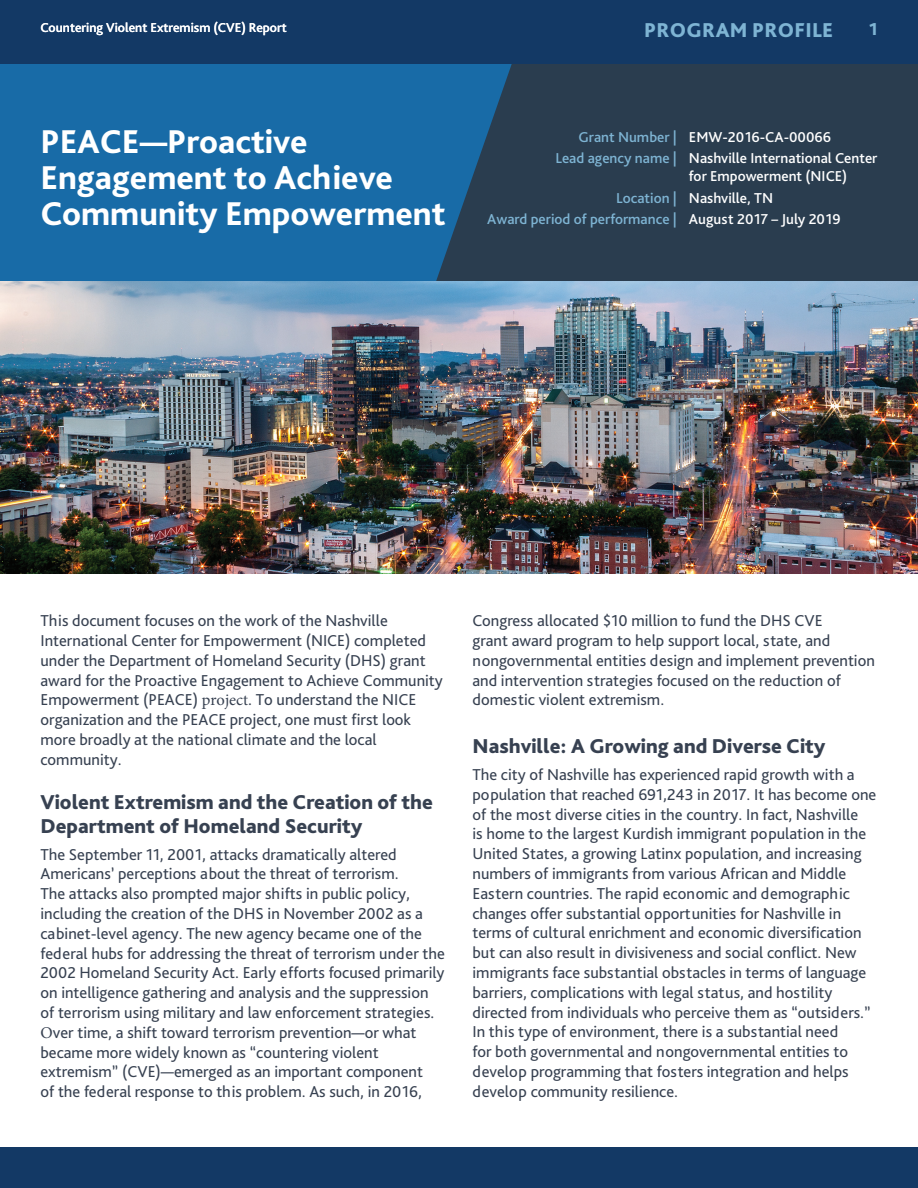
<style>
.page{position:relative;width:918px;height:1188px;background:#fff}
.page>*{position:absolute;margin:0;border:0;box-sizing:border-box;transform-origin:0 0}
.t1{font:800 34.5px/36px "Bliss Pro";color:#fff}
.t2{font:800 21px/24px "Bliss Pro";color:#374151}
.t3{font:800 21px "Bliss Pro";letter-spacing:.015em;color:#7eb4d3}
.t4{font:800 18px "Bliss Pro";color:#7eb4d3}
.t5{font:16.5px/19.8px "Bliss Pro";color:#374151}
.t6{font:500 15px/18px "Bliss Pro";color:#fff}
.t7{font:500 15px "Bliss Pro";color:#7eb4d3}
.t8{font:500 13.5px "Bliss Pro";color:#fff}
.s1{color:#7eb4d3}
.s2{color:#fff}
.s3{font-family:"Minion Pro"}
</style>
<div class="page">
<div style="left:0;top:56px;width:540px;height:244px;background:#186ba7"></div>
<svg style="left:360px;top:64px;width:558px;height:218px;fill:#2a3d4f"></svg>
<div style="left:0;top:0;width:918px;height:64px;background:#133965"></div>
<img style="left:0;top:282px;width:918px;height:291px">
<div style="left:0;top:1148px;width:918px;height:40px;background:#133965"></div>
<p class="t8" style="left:40px;top:19px;width:248px">Countering Violent Extremism (CVE) Report</p>
<p class="t3" style="left:644px;top:17px;width:191px">PROGRAM PROFILE</p>
<p class="t4" style="left:869px;top:18px;width:10px">1</p>
<h1 class="t1" style="left:40px;top:123px;width:407px">PEACE—Proactive<br>Engagement to Achieve<br>Community Empowerment</h1>
<p class="t6" style="left:578px;top:128px;width:254px"><span class="s1">Grant Number |</span> EMW-2016-CA-00066</p>
<p class="t6" style="left:689px;top:149px;width:190px;text-indent:-134px"><span class="s1">Lead agency name |</span> Nashville International Center for Empowerment (NICE)</p>
<p class="t6" style="left:616px;top:188px;width:159px"><span class="s1">Location |</span> Nashville, TN</p>
<p class="t7" style="left:487px;top:209px;width:355px">Award period of performance | <span class="s2">August 2017 – July 2019</span></p>
<p class="t5" style="left:40px;top:610px;width:404px">This document focuses on the work of the Nashville International Center for Empowerment (NICE) completed under the Department of Homeland Security (DHS) grant award for the Proactive Engagement to Achieve Community Empowerment (PEACE) <span class="s3">project</span>. To understand the NICE organization and the PEACE project, one must first look more broadly at the national climate and the local community.</p>
<h2 class="t2" style="left:40px;top:790px;width:394px">Violent Extremism and the Creation of the<br>Department of Homeland Security</h2>
<p class="t5" style="left:40px;top:844px;width:406px">The September 11, 2001, attacks dramatically altered Americans’ perceptions about the threat of terrorism.<br>The attacks also prompted major shifts in public policy, including the creation of the DHS in November 2002 as a cabinet-level agency. The new agency became one of the federal hubs for addressing the threat of terrorism under the 2002 Homeland Security Act. Early efforts focused primarily on intelligence gathering and analysis and the suppression of terrorism using military and law enforcement strategies<span class="s3">.<br>O</span>ver time, a shift toward terrorism prevention—or what became more widely known as “countering violent extremism” (CVE)—emerged as an important component<br>of the federal response to this problem. As such, in 2016,</p>
<p class="t5" style="left:473px;top:610px;width:404px">Congress allocated $10 million to fund the DHS CVE<br>grant award program to help support local, state, and nongovernmental entities design and implement prevention and intervention strategies focused on the reduction of domestic violent extremism.</p>
<h2 class="t2" style="left:472px;top:734px;width:355px">Nashville: A Growing and Diverse City</h2>
<p class="t5" style="left:472px;top:764px;width:405px">The city of Nashville has experienced rapid growth with a population that reached 691,243 in 2017. It has become one of the most diverse cities in the country. In fact, Nashville<br>is home to the largest Kurdish immigrant population in the United States, a growing Latinx population, and increasing numbers of immigrants from various African and Middle Eastern countries. The rapid economic and demographic changes offer substantial opportunities for Nashville in terms of cultural enrichment and economic diversifcation but can also result in divisiveness and social confict. New immigrants face substantial obstacles in terms of language barriers, complications with legal status, and hostility directed from individuals who perceive them as “outsiders.” In this type of environment, there is a substantial need<br>for both governmental and nongovernmental entities to develop programming that fosters integration and helps develop community resilience.</p>
</div>
